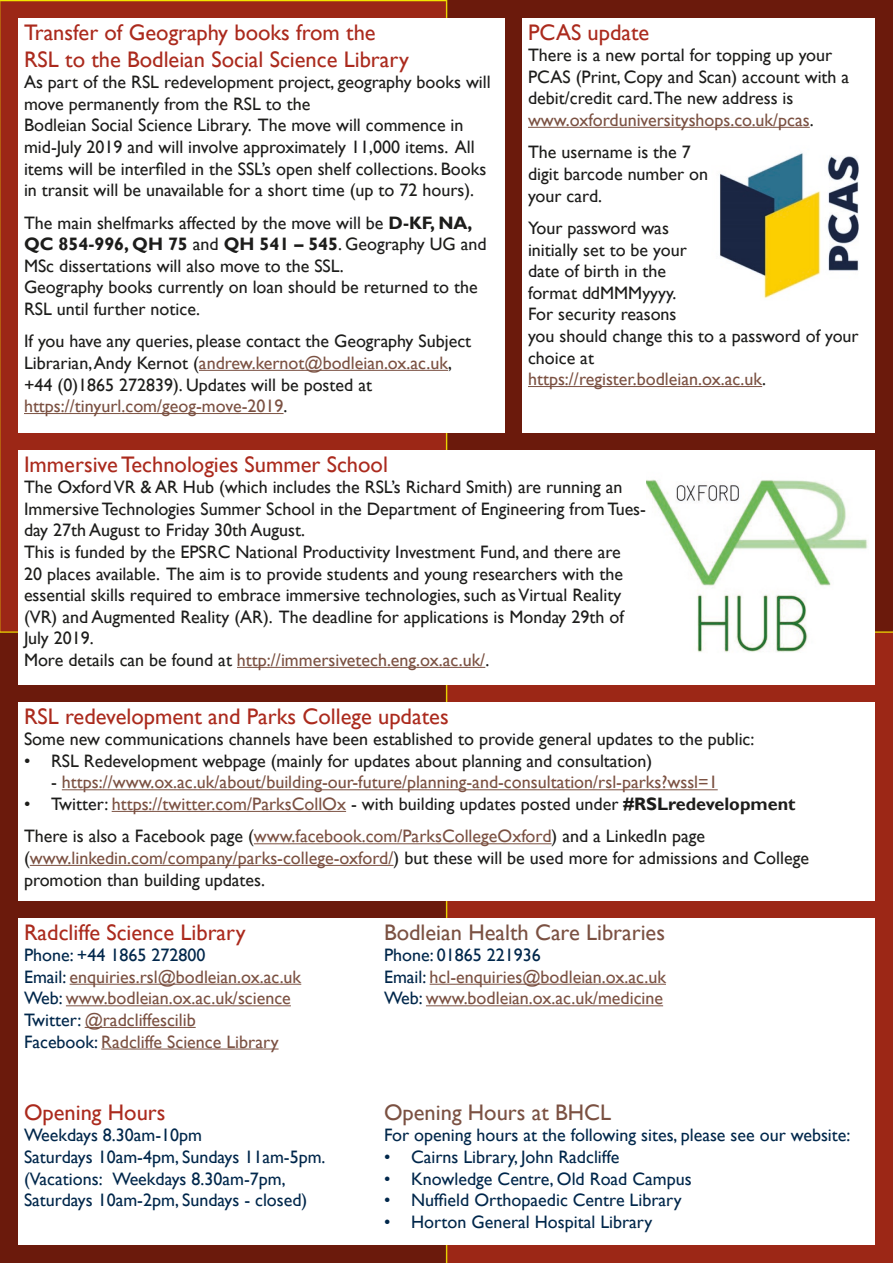
<style>
.page{position:relative;width:893px;height:1263px;background:#fff}
.page>*{position:absolute;margin:0;border:0;box-sizing:border-box;transform-origin:0 0}
.Heading{font:22.5px "Gill Sans";color:#ab2a1d}
.Heading-2{font:22.5px "Gill Sans";color:#7b5142}
.Text{font:18px/21.6px "Gill Sans";color:#1d1d1b}
.Contact_details{font:18px/21.6px "Gill Sans";color:#00274b}
.Text-2{font:18px "Gill Sans";color:#7b5142}
.Contact_details-2{font:18px "Gill Sans";color:#7b5142}
.s1{font-weight:700}
.s2{color:#7b5142}
.s3{color:#1d1d1b}
.s4{color:#00274b}
</style>
<div class="page">
<img style="left:0;top:0;width:893px;height:1263px">
<div style="left:18px;top:918px;width:857px;height:327px;background:#fff"></div>
<hr style="left:70px;top:984px;width:231px;height:1px;background:#7b5142">
<hr style="left:66px;top:1005px;width:225px;height:1px;background:#7b5142">
<hr style="left:85px;top:1027px;width:111px;height:1px;background:#7b5142">
<hr style="left:101px;top:1048px;width:178px;height:1px;background:#7b5142">
<hr style="left:430px;top:984px;width:236px;height:1px;background:#7b5142">
<hr style="left:426px;top:1005px;width:237px;height:1px;background:#7b5142">
<div style="left:18px;top:702px;width:857px;height:198px;background:#fff"></div>
<hr style="left:62px;top:789px;width:656px;height:1px;background:#7b5142">
<hr style="left:112px;top:811px;width:234px;height:1px;background:#7b5142">
<hr style="left:254px;top:843px;width:298px;height:1px;background:#7b5142">
<hr style="left:30px;top:865px;width:364px;height:1px;background:#7b5142">
<div style="left:522px;top:18px;width:353px;height:414px;background:#fff"></div>
<hr style="left:528px;top:127px;width:282px;height:1px;background:#7b5142">
<hr style="left:528px;top:386px;width:234px;height:1px;background:#7b5142">
<div style="left:18px;top:450px;width:857px;height:234px;background:#fff"></div>
<hr style="left:237px;top:667px;width:248px;height:1px;background:#7b5142">
<div style="left:18px;top:18px;width:486px;height:414px;background:#fff"></div>
<hr style="left:199px;top:370px;width:249px;height:1px;background:#7b5142">
<hr style="left:24px;top:413px;width:260px;height:1px;background:#7b5142">
<img style="left:720px;top:152px;width:139px;height:146px">
<img style="left:646px;top:479px;width:222px;height:173px">
<p class="Heading" style="left:24px;top:19px;width:353px">Transfer of Geography books from the</p>
<p class="Heading" style="left:24px;top:46px;width:386px">RSL to the Bodleian Social Science Library</p>
<p class="Text" style="left:24px;top:72px;width:468px">As part of the RSL redevelopment project, geography books will move permanently from the RSL to the</p>
<p class="Text" style="left:24px;top:115px;width:464px">Bodleian Social Science Library. The move will commence in mid-July 2019 and will involve approximately 11,000 items. All items will be interfiled in the SSL’s open shelf collections. Books in transit will be unavailable for a short time (up to 72 hours).</p>
<p class="Text" style="left:24px;top:212px;width:464px">The main shelfmarks affected by the move will be <span class="s1">D-KF, NA, QC 854-996, QH 75</span> and <span class="s1">QH 541 – 545</span>. Geography UG and MSc dissertations will also move to the SSL.<br>Geography books currently on loan should be returned to the RSL until further notice.</p>
<p class="Text" style="left:24px;top:331px;width:449px">If you have any queries, please contact the Geography Subject<br>Librarian, Andy Kernot (<span class="s2">andrew.kernot@bodleian.ox.ac.uk</span>,</p>
<p class="Text" style="left:24px;top:374px;width:350px">+44 (0)1865 272839). Updates will be posted at</p>
<p class="Text-2" style="left:24px;top:396px;width:265px">https://tinyurl.com/geog-move-2019<span class="s3">.</span></p>
<p class="Heading" style="left:528px;top:19px;width:123px">PCAS update</p>
<p class="Text" style="left:528px;top:45px;width:323px">There is a new portal for topping up your<br>PCAS (Print, Copy and Scan) account with a debit/credit card.The new address is</p>
<p class="Text-2" style="left:528px;top:109px;width:287px">www.oxforduniversityshops.co.uk/pcas<span class="s3">.</span></p>
<p class="Text" style="left:528px;top:142px;width:182px">The username is the 7 digit barcode number on your card.</p>
<p class="Text" style="left:528px;top:217px;width:160px">Your password was initially set to be your date of birth in the format ddMMMyyyy.</p>
<p class="Text" style="left:528px;top:304px;width:332px">For security reasons<br>you should change this to a password of your choice at</p>
<p class="Text-2" style="left:528px;top:369px;width:240px">https://register.bodleian.ox.ac.uk<span class="s3">.</span></p>
<p class="Heading" style="left:24px;top:451px;width:365px">Immersive Technologies Summer School</p>
<p class="Text" style="left:24px;top:477px;width:623px">The Oxford VR &amp; AR Hub (which includes the RSL’s Richard Smith) are running an<br>Immersive Technologies Summer School in the Department of Engineering from Tues&shy;day 27th August to Friday 30th August.</p>
<p class="Text" style="left:24px;top:541px;width:601px">This is funded by the EPSRC National Productivity Investment Fund, and there are 20 places available. The aim is to provide students and young researchers with the essential skills required to embrace immersive technologies, such as Virtual Reality (VR) and Augmented Reality (AR). The deadline for applications is Monday 29th of July 2019.</p>
<p class="Text-2" style="left:24px;top:649px;width:467px"><span class="s3">More details can be found at</span> http://immersivetech.eng.ox.ac.uk/<span class="s3">.</span></p>
<p class="Heading" style="left:24px;top:703px;width:426px">RSL redevelopment and Parks College updates</p>
<p class="Text" style="left:24px;top:729px;width:732px">Some new communications channels have been established to provide general updates to the public:</p>
<p class="Text" style="left:24px;top:750px;width:630px">• RSL Redevelopment webpage (mainly for updates about planning and consultation)</p>
<p class="Text-2" style="left:51px;top:772px;width:668px"><span class="s3">-</span> https://www.ox.ac.uk/about/building-our-future/planning-and-consultation/rsl-parks?wssl=1</p>
<p class="Text" style="left:24px;top:793px;width:773px">• Twitter: <span class="s2">https://twitter.com/ParksCollOx</span> - with building updates posted under <span class="s1">#RSLredevelopment</span></p>
<p class="Text" style="left:24px;top:826px;width:683px">There is also a Facebook page (<span class="s2">www.facebook.com/ParksCollegeOxford</span>) and a LinkedIn page</p>
<p class="Text" style="left:24px;top:847px;width:786px">(<span class="s2">www.linkedin.com/company/parks-college-oxford/</span>) but these will be used more for admissions and College promotion than building updates.</p>
<p class="Heading" style="left:24px;top:919px;width:223px">Radcliffe Science Library</p>
<p class="Contact_details" style="left:24px;top:945px;width:183px">Phone: +44 1865 272800</p>
<p class="Contact_details-2" style="left:24px;top:966px;width:279px"><span class="s4">Email:</span> enquiries.rsl@bodleian.ox.ac.uk</p>
<p class="Contact_details-2" style="left:24px;top:988px;width:268px"><span class="s4">Web:</span> www.bodleian.ox.ac.uk/science</p>
<p class="Contact_details-2" style="left:24px;top:1009px;width:173px"><span class="s4">Twitter:</span> @radcliffescilib</p>
<p class="Contact_details-2" style="left:24px;top:1031px;width:256px"><span class="s4">Facebook:</span> Radcliffe Science Library</p>
<p class="Heading" style="left:24px;top:1099px;width:143px">Opening Hours</p>
<p class="Contact_details" style="left:24px;top:1125px;width:180px">Weekdays 8.30am-10pm</p>
<p class="Contact_details" style="left:24px;top:1146px;width:303px">Saturdays 10am-4pm, Sundays 11am-5pm.</p>
<p class="Contact_details" style="left:24px;top:1168px;width:285px">(Vacations: Weekdays 8.30am-7pm,<br>Saturdays 10am-2pm, Sundays - closed)</p>
<p class="Heading-2" style="left:384px;top:919px;width:283px">Bodleian Health Care Libraries</p>
<p class="Contact_details" style="left:384px;top:945px;width:158px">Phone: 01865 221936</p>
<p class="Contact_details-2" style="left:384px;top:966px;width:283px"><span class="s4">Email:</span> hcl-enquiries@bodleian.ox.ac.uk</p>
<p class="Contact_details-2" style="left:384px;top:988px;width:281px"><span class="s4">Web:</span> www.bodleian.ox.ac.uk/medicine</p>
<p class="Heading-2" style="left:384px;top:1099px;width:229px">Opening Hours at BHCL</p>
<p class="Contact_details" style="left:384px;top:1125px;width:468px">For opening hours at the following sites, please see our website:</p>
<p class="Contact_details" style="left:384px;top:1146px;width:237px">• Cairns Library, John Radcliffe</p>
<p class="Contact_details" style="left:384px;top:1168px;width:309px">• Knowledge Centre, Old Road Campus</p>
<p class="Contact_details" style="left:384px;top:1189px;width:299px">• Nuffield Orthopaedic Centre Library</p>
<p class="Contact_details" style="left:384px;top:1211px;width:270px">• Horton General Hospital Library</p>
</div>
